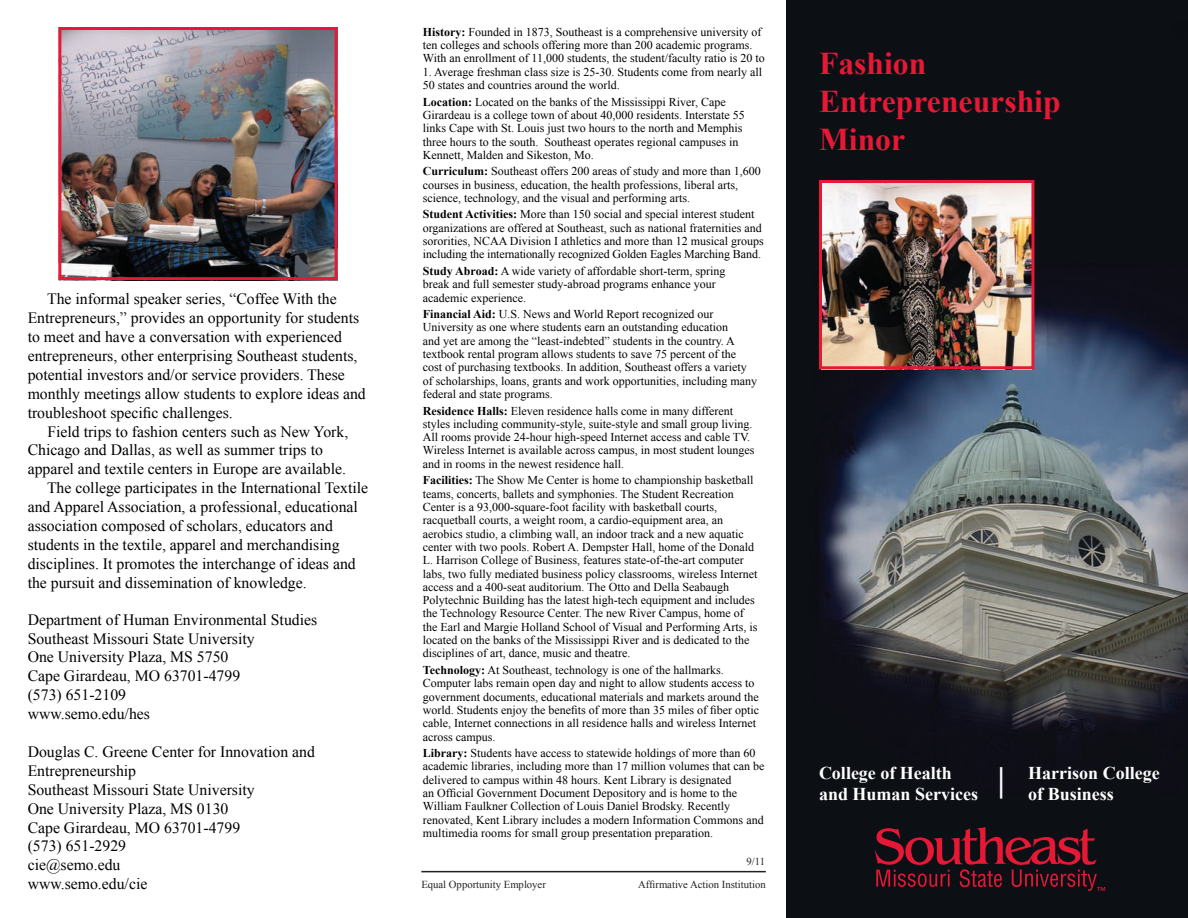
<style>
.page{position:relative;width:1188px;height:918px;background:#fff}
.page>*{position:absolute;margin:0;border:0;box-sizing:border-box;transform-origin:0 0}
.t1{font:700 34.8px "Times New Roman";color:#fff}
.t2{font:700 31.65px "Times New Roman";color:#e51836}
.t3{font:700 18px/21.6px "Times New Roman";color:#fff}
.t4{font:15.75px/18.9px "Times New Roman";color:#000001}
.t5{font:12px/13.4px "Times New Roman";color:#000001}
.t6{font:10.65px "Times New Roman";color:#231f20}
.s1{font-weight:700}
</style>
<div class="page">
<img style="left:787px;top:0;width:401px;height:918px">
<img style="left:62px;top:31px;width:272px;height:245px">
<div style="left:58px;top:27px;width:280px;height:253px;border:3px solid #e51836"></div>
<img style="left:823px;top:184px;width:207px;height:181px">
<div style="left:819px;top:180px;width:215px;height:189px;border:3px solid #e51836"></div>
<svg style="left:875px;top:827px;width:230px;height:64px;background:#45111c"></svg>
<hr style="left:421px;top:871px;width:345px;height:1px;background:#231f20">
<p class="t4" style="left:28px;top:289px;width:340px;text-indent:19px">The informal speaker series, “Coffee With the Entrepreneurs,” provides an opportunity for students to meet and have a conversation with experienced entrepreneurs, other enterprising Southeast students, potential investors and/or service providers. These monthly meetings allow students to explore ideas and troubleshoot specific challenges.</p>
<p class="t4" style="left:28px;top:422px;width:322px;text-indent:20px">Field trips to fashion centers such as New York,<br>Chicago and Dallas, as well as summer trips to apparel and textile centers in Europe are available.</p>
<p class="t4" style="left:28px;top:478px;width:342px;text-indent:19px">The college participates in the International Textile and Apparel Association, a professional, educational association composed of scholars, educators and students in the textile, apparel and merchandising disciplines. It promotes the interchange of ideas and the pursuit and dissemination of knowledge.</p>
<p class="t4" style="left:28px;top:610px;width:291px">Department of Human Environmental Studies</p>
<p class="t4" style="left:28px;top:629px;width:229px">Southeast Missouri State University</p>
<p class="t4" style="left:28px;top:647px;width:202px">One University Plaza, MS 5750</p>
<p class="t4" style="left:28px;top:666px;width:214px">Cape Girardeau, MO 63701-4799</p>
<p class="t4" style="left:28px;top:685px;width:100px">(573) 651-2109</p>
<p class="t4" style="left:28px;top:704px;width:124px">www.semo.edu/hes</p>
<p class="t4" style="left:28px;top:742px;width:289px">Douglas C. Greene Center for Innovation and<br>Entrepreneurship</p>
<p class="t4" style="left:28px;top:780px;width:229px">Southeast Missouri State University</p>
<p class="t4" style="left:28px;top:799px;width:202px">One University Plaza, MS 0130</p>
<p class="t4" style="left:28px;top:818px;width:214px">Cape Girardeau, MO 63701-4799</p>
<p class="t4" style="left:28px;top:836px;width:100px">(573) 651-2929</p>
<p class="t4" style="left:28px;top:855px;width:94px">cie@semo.edu</p>
<p class="t4" style="left:28px;top:874px;width:121px">www.semo.edu/cie</p>
<p class="t5" style="left:423px;top:25px;width:343px"><span class="s1">History:</span> Founded in 1873, Southeast is a comprehensive university of ten colleges and schools offering more than 200 academic programs.<br>With an enrollment of 11,000 students, the student/faculty ratio is 20 to</p>
<p class="t5" style="left:423px;top:65px;width:341px">1. Average freshman class size is 25-30. Students come from nearly all<br>50 states and countries around the world.</p>
<p class="t5" style="left:423px;top:95px;width:323px"><span class="s1">Location:</span> Located on the banks of the Mississippi River, Cape Girardeau is a college town of about 40,000 residents. Interstate 55 links Cape with St. Louis just two hours to the north and Memphis three hours to the south. Southeast operates regional campuses in Kennett, Malden and Sikeston, Mo.</p>
<p class="t5" style="left:423px;top:164px;width:340px"><span class="s1">Curriculum:</span> Southeast offers 200 areas of study and more than 1,600 courses in business, education, the health professions, liberal arts, science, technology, and the visual and performing arts.</p>
<p class="t5" style="left:423px;top:208px;width:342px"><span class="s1">Student Activities:</span> More than 150 social and special interest student organizations are offered at Southeast, such as national fraternities and sororities, NCAA Division I athletics and more than 12 musical groups including the internationally recognized Golden Eagles Marching Band.</p>
<p class="t5" style="left:423px;top:264px;width:304px"><span class="s1">Study Abroad:</span> A wide variety of affordable short-term, spring break and full semester study-abroad programs enhance your academic experience.</p>
<p class="t5" style="left:423px;top:307px;width:336px"><span class="s1">Financial Aid:</span> U.S. News and World Report recognized our University as one where students earn an outstanding education<br>and yet are among the “least-indebted” students in the country. A textbook rental program allows students to save 75 percent of the cost of purchasing textbooks. In addition, Southeast offers a variety of scholarships, loans, grants and work opportunities, including many federal and state programs.</p>
<p class="t5" style="left:423px;top:404px;width:333px"><span class="s1">Residence Halls:</span> Eleven residence halls come in many different styles including community-style, suite-style and small group living.<br>All rooms provide 24-hour high-speed Internet access and cable TV.<br>Wireless Internet is available across campus, in most student lounges and in rooms in the newest residence hall.</p>
<p class="t5" style="left:423px;top:473px;width:336px"><span class="s1">Facilities:</span> The Show Me Center is home to championship basketball teams, concerts, ballets and symphonies. The Student Recreation Center is a 93,000-square-foot facility with basketball courts, racquetball courts, a weight room, a cardio-equipment area, an aerobics studio, a climbing wall, an indoor track and a new aquatic center with two pools. Robert A. Dempster Hall, home of the Donald L. Harrison College of Business, features state-of-the-art computer labs, two fully mediated business policy classrooms, wireless Internet access and a 400-seat auditorium. The Otto and Della Seabaugh Polytechnic Building has the latest high-tech equipment and includes the Technology Resource Center. The new River Campus, home of the Earl and Margie Holland School of Visual and Performing Arts, is located on the banks of the Mississippi River and is dedicated to the disciplines of art, dance, music and theatre.</p>
<p class="t5" style="left:423px;top:663px;width:338px"><span class="s1">Technology:</span> At Southeast, technology is one of the hallmarks.<br>Computer labs remain open day and night to allow students access to government documents, educational materials and markets around the world. Students enjoy the benefits of more than 35 miles of fiber optic cable, Internet connections in all residence halls and wireless Internet across campus.</p>
<p class="t5" style="left:423px;top:746px;width:343px"><span class="s1">Library:</span> Students have access to statewide holdings of more than 60 academic libraries, including more than 17 million volumes that can be delivered to campus within 48 hours. Kent Library is designated<br>an Official Government Document Depository and is home to the William Faulkner Collection of Louis Daniel Brodsky. Recently renovated, Kent Library includes a modern Information Commons and multimedia rooms for small group presentation preparation.</p>
<p class="t6" style="left:747px;top:854px;width:20px">9/11</p>
<p class="t6" style="left:421px;top:878px;width:126px">Equal Opportunity Employer</p>
<p class="t6" style="left:638px;top:878px;width:129px">Affirmative Action Institution</p>
<p class="t2" style="left:819px;top:42px;width:109px">Fashion</p>
<p class="t2" style="left:819px;top:80px;width:243px">Entrepreneurship</p>
<p class="t2" style="left:819px;top:118px;width:88px">Minor</p>
<p class="t3" style="left:819px;top:761px;width:134px">College of Health</p>
<p class="t3" style="left:819px;top:783px;width:161px">and Human Services</p>
<p class="t1" style="left:998px;top:755px;width:9px">|</p>
<p class="t3" style="left:1028px;top:761px;width:133px">Harrison College of Business</p>
</div>
